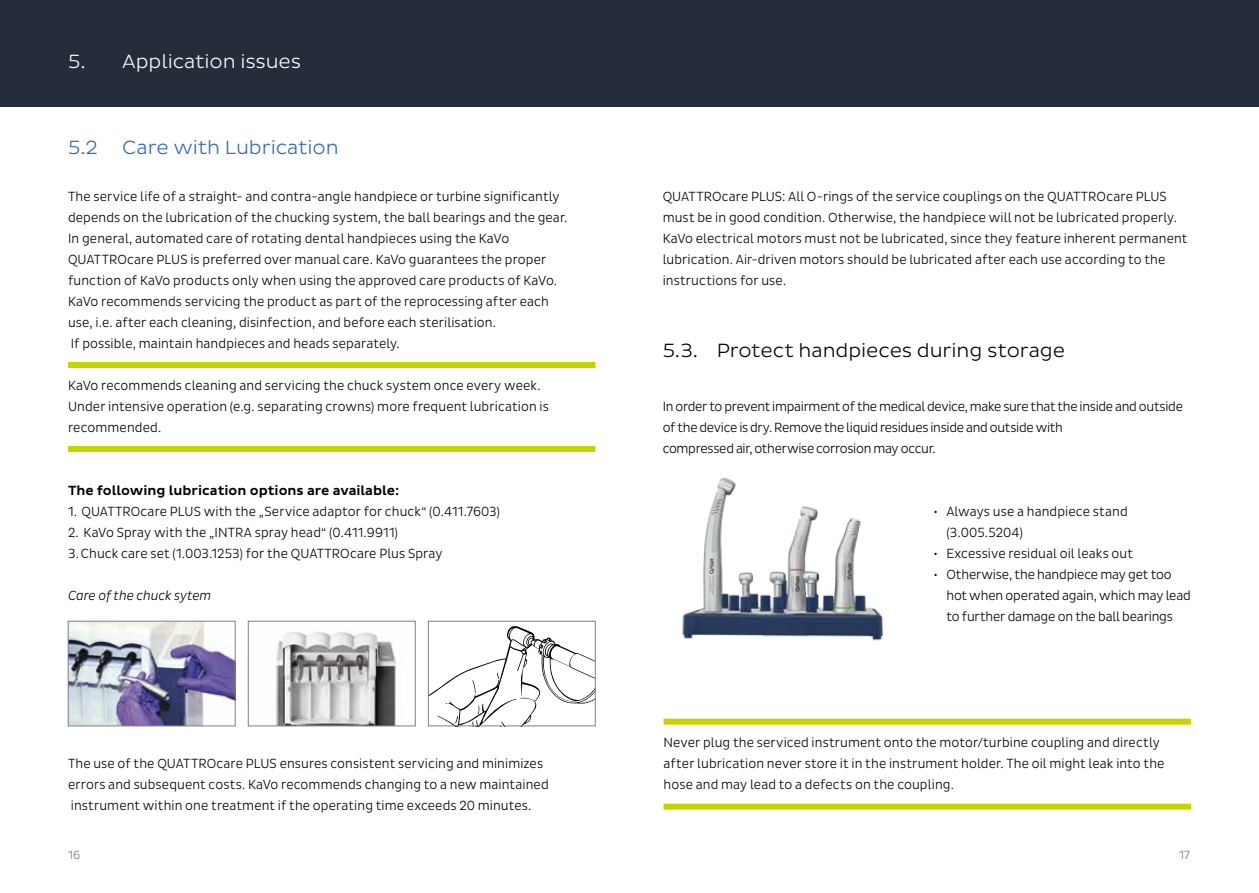
<style>
.page{position:relative;width:1259px;height:893px;background:#fff}
.page>*{position:absolute;margin:0;border:0;box-sizing:border-box;transform-origin:0 0}
.t1{font:300 19.5px "Pluto Sans";letter-spacing:-.005em;color:#000}
.t2{font:300 19.5px "Pluto Sans";letter-spacing:-.005em;color:#346ab0}
.t3{font:300 19.5px "Pluto Sans";letter-spacing:-.005em;color:#fff}
.t4{font:300 13.5px/21px "Pluto Sans Cond";letter-spacing:.005em;color:#000}
.t5{font:300 13.5px/21px "Pluto Sans Cond";letter-spacing:-.02em;color:#000}
.t6{font:500 13.5px "Pluto Sans";color:#000}
.t7{font:italic 300 13.5px "Pluto Sans Cond";color:#000}
.t8{font:300 12px "Pluto Sans Cond";color:#767878}
</style>
<div class="page">
<div style="left:0;top:0;width:1259px;height:107px;background:#242d39"></div>
<img style="left:70px;top:623px;width:163px;height:101px">
<div style="left:68px;top:621px;width:167px;height:105px;border:1px solid #7a808b"></div>
<img style="left:275px;top:631px;width:122px;height:93px">
<div style="left:248px;top:621px;width:167px;height:105px;border:1px solid #7a808b"></div>
<svg style="left:430px;top:626px;width:163px;height:98px"></svg>
<div style="left:428px;top:621px;width:167px;height:105px;border:1px solid #7a808b"></div>
<div style="left:663px;top:719px;width:528px;height:6px;background:#c5d300"></div>
<div style="left:663px;top:804px;width:528px;height:6px;background:#c5d300"></div>
<img style="left:682px;top:478px;width:201px;height:163px">
<div style="left:68px;top:362px;width:527px;height:6px;background:#c5d300"></div>
<div style="left:68px;top:446px;width:527px;height:6px;background:#c5d300"></div>
<h1 class="t3" style="left:68px;top:50px;width:235px">5. Application issues</h1>
<h1 class="t2" style="left:68px;top:136px;width:272px">5.2 Care with Lubrication</h1>
<p class="t4" style="left:68px;top:186px;width:501px">The service life of a straight- and contra-angle handpiece or turbine significantly depends on the lubrication of the chucking system, the ball bearings and the gear.<br>In general, automated care of rotating dental handpieces using the KaVo QUATTROcare PLUS is preferred over manual care. KaVo guarantees the proper function of KaVo products only when using the approved care products of KaVo.<br>KaVo recommends servicing the product as part of the reprocessing after each use, i.e. after each cleaning, disinfection, and before each sterilisation.<br>If possible, maintain handpieces and heads separately.</p>
<p class="t4" style="left:68px;top:375px;width:482px">KaVo recommends cleaning and servicing the chuck system once every week.<br>Under intensive operation (e.g. separating crowns) more frequent lubrication is recommended.</p>
<p class="t6" style="left:68px;top:483px;width:333px">The following lubrication options are available:</p>
<p class="t4" style="left:68px;top:501px;width:433px">1. QUATTROcare PLUS with the „Service adaptor for chuck“ (0.411.7603)</p>
<p class="t4" style="left:68px;top:522px;width:376px">2. KaVo Spray with the „INTRA spray head“ (0.411.9911)<br>3.Chuck care set (1.003.1253) for the QUATTROcare Plus Spray</p>
<p class="t7" style="left:68px;top:588px;width:145px">Care of the chuck sytem</p>
<p class="t4" style="left:68px;top:753px;width:482px">The use of the QUATTROcare PLUS ensures consistent servicing and minimizes errors and subsequent costs. KaVo recommends changing to a new maintained instrument within one treatment if the operating time exceeds 20 minutes.</p>
<p class="t4" style="left:662px;top:186px;width:526px">QUATTROcare PLUS: All O-rings of the service couplings on the QUATTROcare PLUS must be in good condition. Otherwise, the handpiece will not be lubricated properly.<br>KaVo electrical motors must not be lubricated, since they feature inherent permanent lubrication. Air-driven motors should be lubricated after each use according to the instructions for use.</p>
<h1 class="t1" style="left:662px;top:340px;width:404px">5.3. Protect handpieces during storage</h1>
<p class="t5" style="left:662px;top:396px;width:522px">In order to prevent impairment of the medical device, make sure that the inside and outside of the device is dry. Remove the liquid residues inside and outside with<br>compressed air, otherwise corrosion may occur.</p>
<p class="t4" style="left:946px;top:501px;width:183px;text-indent:-13px">• Always use a handpiece stand (3.005.5204)</p>
<p class="t4" style="left:933px;top:543px;width:201px">• Excessive residual oil leaks out</p>
<p class="t4" style="left:946px;top:564px;width:246px;text-indent:-13px">• Otherwise, the handpiece may get too hot when operated again, which may lead to further damage on the ball bearings</p>
<p class="t4" style="left:663px;top:732px;width:502px">Never plug the serviced instrument onto the motor/turbine coupling and directly after lubrication never store it in the instrument holder. The oil might leak into the hose and may lead to a defects on the coupling.</p>
<p class="t8" style="left:68px;top:848px;width:14px">16</p>
<p class="t8" style="left:1179px;top:848px;width:12px">17</p>
</div>
